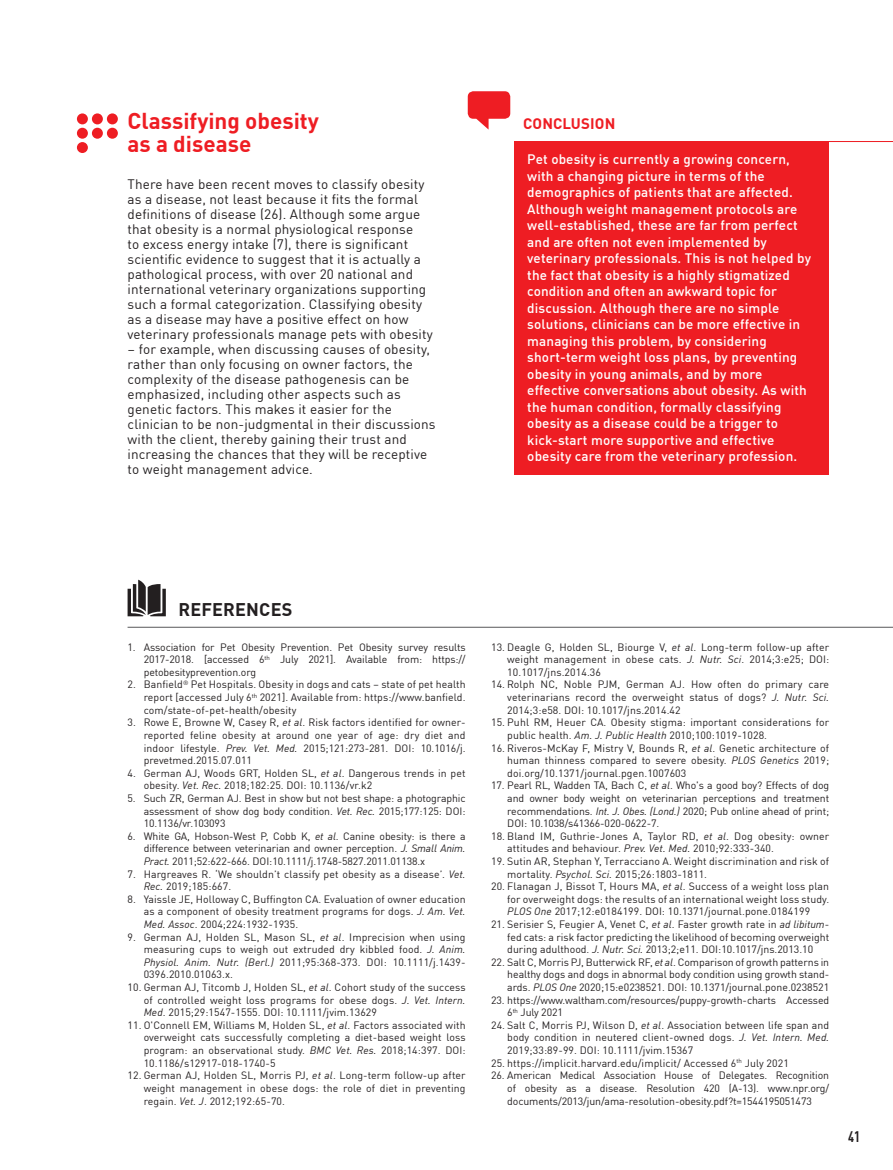
<style>
.page{position:relative;width:893px;height:1170px;background:#fff}
.page>*{position:absolute;margin:0;border:0;box-sizing:border-box;transform-origin:0 0}
.inter_niveau_1{font:700 22.5px "DIN Pro";color:#ee1d23}
.REFERENCES{font:700 18px "DIN Pro";letter-spacing:.01em;color:#231f20}
.titre_encadré_rouge{font:700 15px "DIN Pro";letter-spacing:.01em;color:#ee1d23}
.t1{font:700 condensed 15px "DIN Pro";color:#231f20}
.GB_texte_courant{font:13.5px/15px "DIN Pro";letter-spacing:.01em;color:#231f20}
.texte_encadré_rouge{font:500 13.5px/16.5px "DIN Pro";letter-spacing:.01em;color:#fff}
.t2{font:10.5px/12.6px "DIN Pro";letter-spacing:.01em;color:#231f20;text-align:justify}
.t3{font:10.5px/12.6px "DIN Pro";letter-spacing:-.01em;color:#231f20}
.s1{font-style:italic}
</style>
<div class="page">
<svg style="left:128px;top:579px;width:38px;height:37px"></svg>
<hr style="left:128px;top:627px;width:765px;height:1px;background:#57585a">
<div style="left:514px;top:141px;width:315px;height:333px;background:#ee1d23"></div>
<hr style="left:514px;top:141px;width:379px;height:1px;background:#ee1d23">
<svg style="left:468px;top:91px;width:42px;height:39px"></svg>
<div style="left:77px;top:113px;width:11px;height:11px;background:#ee1d23;border-radius:50%"></div>
<div style="left:92px;top:113px;width:11px;height:11px;background:#ee1d23;border-radius:50%"></div>
<div style="left:107px;top:113px;width:11px;height:11px;background:#ee1d23;border-radius:50%"></div>
<div style="left:77px;top:128px;width:11px;height:11px;background:#ee1d23;border-radius:50%"></div>
<div style="left:92px;top:128px;width:11px;height:11px;background:#ee1d23;border-radius:50%"></div>
<div style="left:107px;top:128px;width:11px;height:11px;background:#ee1d23;border-radius:50%"></div>
<div style="left:77px;top:142px;width:11px;height:11px;background:#ee1d23;border-radius:50%"></div>
<p class="inter_niveau_1" style="left:128px;top:103px;width:193px">Classifying obesity</p>
<p class="titre_encadré_rouge" style="left:523px;top:112px;width:94px">CONCLUSION</p>
<p class="inter_niveau_1" style="left:128px;top:126px;width:125px">as a disease</p>
<p class="GB_texte_courant" style="left:128px;top:176px;width:307px">There have been recent moves to classify obesity as a disease, not least because it fits the formal definitions of disease (26). Although some argue that obesity is a normal physiological response<br>to excess energy intake (7), there is significant scientific evidence to suggest that it is actually a pathological process, with over 20 national and international veterinary organizations supporting such a formal categorization. Classifying obesity as a disease may have a positive effect on how veterinary professionals manage pets with obesity</p>
<p class="GB_texte_courant" style="left:128px;top:341px;width:310px">– for example, when discussing causes of obesity, rather than only focusing on owner factors, the complexity of the disease pathogenesis can be emphasized, including other aspects such as genetic factors. This makes it easier for the clinician to be non-judgmental in their discussions with the client, thereby gaining their trust and increasing the chances that they will be receptive to weight management advice.</p>
<p class="texte_encadré_rouge" style="left:527px;top:150px;width:285px">Pet obesity is currently a growing concern, with a changing picture in terms of the demographics of patients that are affected.<br>Although weight management protocols are well-established, these are far from perfect and are often not even implemented by veterinary professionals. This is not helped by the fact that obesity is a highly stigmatized condition and often an awkward topic for discussion. Although there are no simple solutions, clinicians can be more effective in managing this problem, by considering short-term weight loss plans, by preventing obesity in young animals, and by more effective conversations about obesity. As with the human condition, formally classifying obesity as a disease could be a trigger to kick-start more supportive and effective obesity care from the veterinary profession.</p>
<p class="REFERENCES" style="left:178px;top:595px;width:115px">REFERENCES</p>
<p class="t2" style="left:144px;top:639px;width:323px;text-indent:-16px">1. Association for Pet Obesity Prevention. Pet Obesity survey results 2017-2018. [accessed 6<sup>th</sup> July 2021]. Available from: https:// petobesityprevention.org</p>
<p class="t2" style="left:144px;top:677px;width:323px;text-indent:-16px">2. Banfield<sup>®</sup> Pet Hospitals. Obesity in dogs and cats – state of pet health report [accessed July 6<sup>th</sup> 2021]. Available from: https://www.banfield. com/state-of-pet-health/obesity</p>
<p class="t2" style="left:144px;top:715px;width:323px;text-indent:-16px">3. Rowe E, Browne W, Casey R, <span class="s1">et al</span>. Risk factors identified for owner&shy;reported feline obesity at around one year of age: dry diet and indoor lifestyle. <span class="s1">Prev. Vet. Med.</span> 2015;121:273-281. DOI: 10.1016/j. prevetmed.2015.07.011</p>
<p class="t2" style="left:144px;top:765px;width:323px;text-indent:-16px">4. German AJ, Woods GRT, Holden SL, <span class="s1">et al</span>. Dangerous trends in pet obesity. <span class="s1">Vet. Rec.</span> 2018;182:25. DOI: 10.1136/vr.k2</p>
<p class="t2" style="left:144px;top:791px;width:323px;text-indent:-16px">5. Such ZR, German AJ. Best in show but not best shape: a photographic assessment of show dog body condition. <span class="s1">Vet. Rec.</span> 2015;177:125: DOI:<br>10.1136/vr.103093</p>
<p class="t2" style="left:144px;top:828px;width:323px;text-indent:-16px">6. White GA, Hobson-West P, Cobb K, <span class="s1">et al</span>. Canine obesity: is there a difference between veterinarian and owner perception. <span class="s1">J. Small Anim.<br>Pract.</span> 2011;52:622-666. DOI:10.1111/j.1748-5827.2011.01138.x</p>
<p class="t2" style="left:144px;top:866px;width:323px;text-indent:-16px">7. Hargreaves R. ‘We shouldn’t classify pet obesity as a disease’. <span class="s1">Vet.<br>Rec.</span> 2019;185:667.</p>
<p class="t2" style="left:144px;top:891px;width:323px;text-indent:-16px">8. Yaissle JE, Holloway C, Buffington CA. Evaluation of owner education as a component of obesity treatment programs for dogs. <span class="s1">J. Am. Vet.<br>Med. Assoc</span>. 2004;224:1932-1935.</p>
<p class="t2" style="left:144px;top:929px;width:323px;text-indent:-16px">9. German AJ, Holden SL, Mason SL, <span class="s1">et al</span>. Imprecision when using measuring cups to weigh out extruded dry kibbled food. <span class="s1">J. Anim.<br>Physiol. Anim. Nutr. (Berl.)</span> 2011;95:368-373. DOI: 10.1111/j.1439- 0396.2010.01063.x.</p>
<p class="t2" style="left:144px;top:980px;width:323px;text-indent:-16px">10. German AJ, Titcomb J, Holden SL, <span class="s1">et al</span>. Cohort study of the success of controlled weight loss programs for obese dogs. <span class="s1">J. Vet. Intern.<br>Med</span>. 2015;29:1547-1555. DOI: 10.1111/jvim.13629</p>
<p class="t2" style="left:144px;top:1017px;width:323px;text-indent:-16px">11. O'Connell EM, Williams M, Holden SL, <span class="s1">et al</span>. Factors associated with overweight cats successfully completing a diet-based weight loss program: an observational study. <span class="s1">BMC Vet. Res.</span> 2018;14:397. DOI:<br>10.1186/s12917-018-1740-5</p>
<p class="t2" style="left:144px;top:1068px;width:323px;text-indent:-16px">12. German AJ, Holden SL, Morris PJ, <span class="s1">et al</span>. Long-term follow-up after weight management in obese dogs: the role of diet in preventing regain. <span class="s1">Vet. J</span>. 2012;192:65-70.</p>
<p class="t2" style="left:507px;top:639px;width:323px;text-indent:-16px">13. Deagle G, Holden SL, Biourge V, <span class="s1">et al</span>. Long-term follow-up after weight management in obese cats. <span class="s1">J. Nutr. Sci</span>. 2014;3:e25; DOI:<br>10.1017/jns.2014.36</p>
<p class="t2" style="left:507px;top:677px;width:323px;text-indent:-16px">14. Rolph NC, Noble PJM, German AJ. How often do primary care veterinarians record the overweight status of dogs? <span class="s1">J. Nutr. Sci.<br></span>2014;3:e58. DOI: 10.1017/jns.2014.42</p>
<p class="t2" style="left:507px;top:715px;width:323px;text-indent:-16px">15. Puhl RM, Heuer CA. Obesity stigma: important considerations for public health. <span class="s1">Am. J. Public Health</span> 2010;100:1019-1028.</p>
<p class="t2" style="left:507px;top:740px;width:323px;text-indent:-16px">16. Riveros-McKay F, Mistry V, Bounds R, <span class="s1">et al</span>. Genetic architecture of human thinness compared to severe obesity. <span class="s1">PLOS Genetics</span> 2019; doi.org/10.1371/journal.pgen.1007603</p>
<p class="t2" style="left:507px;top:778px;width:323px;text-indent:-16px">17. Pearl RL, Wadden TA, Bach C, <span class="s1">et al</span>. Who's a good boy? Effects of dog and owner body weight on veterinarian perceptions and treatment recommendations. <span class="s1">Int. J. Obes. (Lond.)</span> 2020; Pub online ahead of print; DOI: 10.1038/s41366-020-0622-7.</p>
<p class="t2" style="left:507px;top:828px;width:323px;text-indent:-16px">18. Bland IM, Guthrie-Jones A, Taylor RD, <span class="s1">et al</span>. Dog obesity: owner attitudes and behaviour. <span class="s1">Prev. Vet. Med.</span> 2010;92:333-340.</p>
<p class="t2" style="left:507px;top:854px;width:323px;text-indent:-16px">19. Sutin AR, Stephan Y, Terracciano A. Weight discrimination and risk of mortality. <span class="s1">Psychol. Sci.</span> 2015;26:1803-1811.</p>
<p class="t2" style="left:507px;top:879px;width:323px;text-indent:-16px">20. Flanagan J, Bissot T, Hours MA, <span class="s1">et al</span>. Success of a weight loss plan for overweight dogs: the results of an international weight loss study.<br><span class="s1">PLOS One</span> 2017;12:e0184199. DOI: 10.1371/journal.pone.0184199</p>
<p class="t2" style="left:507px;top:917px;width:323px;text-indent:-16px">21. Serisier S, Feugier A, Venet C, <span class="s1">et al</span>. Faster growth rate in <span class="s1">ad libitum&shy;</span>fed cats: a risk factor predicting the likelihood of becoming overweight during adulthood. <span class="s1">J. Nutr. Sci.</span> 2013;2;e11. DOI:10.1017/jns.2013.10</p>
<p class="t2" style="left:507px;top:954px;width:323px;text-indent:-16px">22. Salt C, Morris PJ, Butterwick RF, <span class="s1">et al</span>. Comparison of growth patterns in healthy dogs and dogs in abnormal body condition using growth stand&shy;ards. <span class="s1">PLOS One</span> 2020;15:e0238521. DOI: 10.1371/journal.pone.0238521</p>
<p class="t3" style="left:507px;top:992px;width:323px;text-indent:-16px">23. https://www.waltham.com/resources/puppy-growth-charts Accessed<br>6<sup>th</sup> July 2021</p>
<p class="t2" style="left:507px;top:1017px;width:323px;text-indent:-16px">24. Salt C, Morris PJ, Wilson D, <span class="s1">et al</span>. Association between life span and body condition in neutered client-owned dogs. <span class="s1">J. Vet. Intern. Med.<br></span>2019;33:89-99. DOI: 10.1111/jvim.15367</p>
<p class="t2" style="left:491px;top:1055px;width:299px">25. https://implicit.harvard.edu/implicit/ Accessed 6<sup>th</sup> July 2021</p>
<p class="t2" style="left:507px;top:1068px;width:323px;text-indent:-16px">26. American Medical Association House of Delegates. Recognition of obesity as a disease. Resolution 420 (A-13). www.npr.org/ documents/2013/jun/ama-resolution-obesity.pdf?t=1544195051473</p>
<h3 class="t1" style="left:848px;top:1125px;width:14px">41</h3>
</div>
